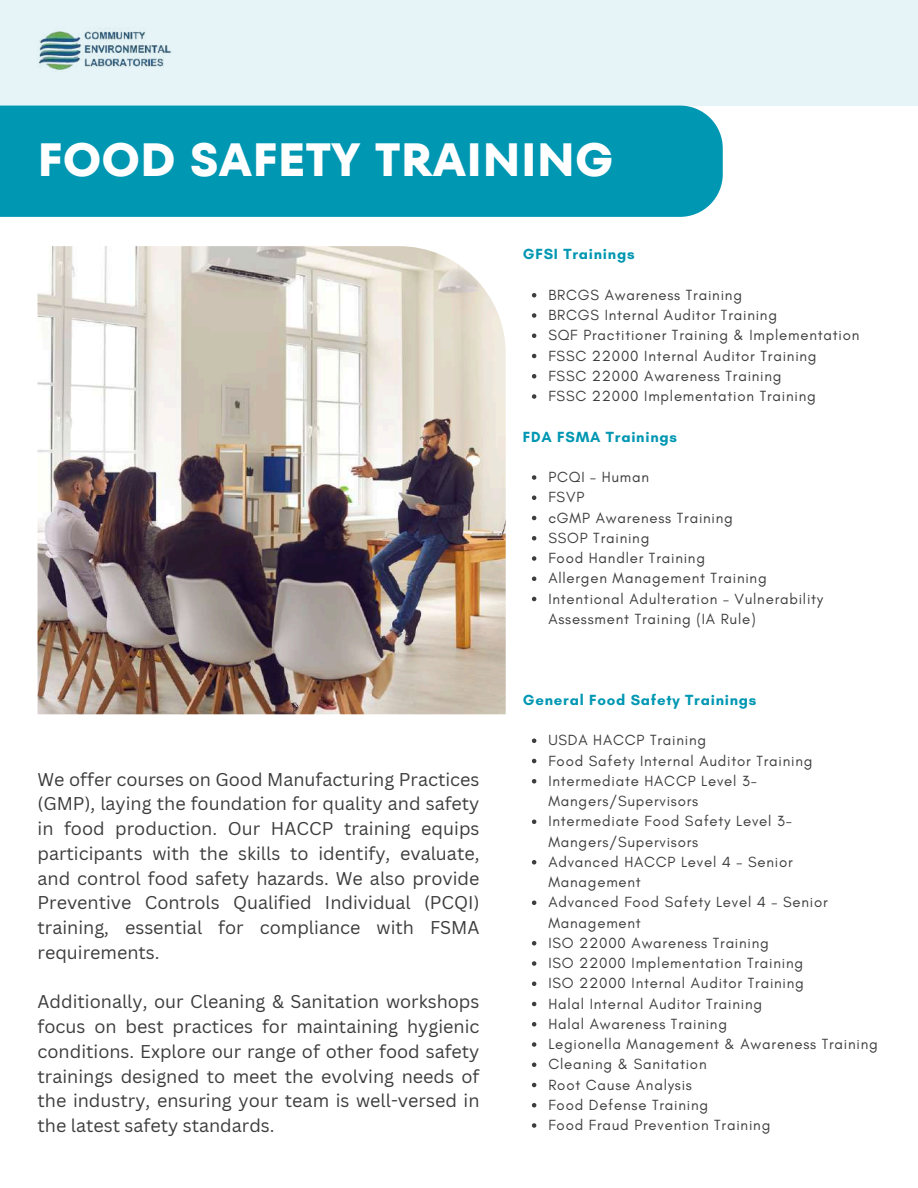
<style>
.page{position:relative;width:918px;height:1188px;background:#fff}
.page>*{position:absolute;margin:0;border:0;box-sizing:border-box;transform-origin:0 0}
.t1{font:700 46.5px "TT Fors";color:#fff}
.t2{font:18px/24.8px "Canva Sans";color:#3d3d3d;text-align:justify}
.t3{font:15px/20.2px "Glacial Indifference";letter-spacing:.05em;color:#3d3d3d}
.t4{font:700 15px "Glacial Indifference";letter-spacing:.05em;color:#0097b2}
</style>
<div class="page">
<div style="left:0;top:106px;width:723px;height:111px;background:#0097b2"></div>
<img style="left:38px;top:246px;width:468px;height:468px">
<svg style="left:532px;top:293px;width:4px;height:5px"></svg>
<svg style="left:532px;top:313px;width:4px;height:5px"></svg>
<svg style="left:532px;top:334px;width:4px;height:4px"></svg>
<svg style="left:532px;top:354px;width:4px;height:4px"></svg>
<svg style="left:532px;top:374px;width:4px;height:5px"></svg>
<svg style="left:532px;top:394px;width:4px;height:5px"></svg>
<svg style="left:532px;top:475px;width:4px;height:5px"></svg>
<svg style="left:532px;top:496px;width:4px;height:4px"></svg>
<svg style="left:532px;top:516px;width:4px;height:4px"></svg>
<svg style="left:532px;top:536px;width:4px;height:5px"></svg>
<svg style="left:532px;top:556px;width:4px;height:5px"></svg>
<svg style="left:532px;top:577px;width:4px;height:4px"></svg>
<svg style="left:532px;top:597px;width:4px;height:4px"></svg>
<svg style="left:532px;top:739px;width:4px;height:4px"></svg>
<svg style="left:532px;top:759px;width:4px;height:4px"></svg>
<svg style="left:532px;top:779px;width:4px;height:5px"></svg>
<svg style="left:532px;top:820px;width:4px;height:4px"></svg>
<svg style="left:532px;top:860px;width:4px;height:5px"></svg>
<svg style="left:532px;top:901px;width:4px;height:4px"></svg>
<svg style="left:532px;top:941px;width:4px;height:5px"></svg>
<svg style="left:532px;top:961px;width:4px;height:5px"></svg>
<svg style="left:532px;top:982px;width:4px;height:4px"></svg>
<svg style="left:532px;top:1002px;width:4px;height:4px"></svg>
<svg style="left:532px;top:1022px;width:4px;height:5px"></svg>
<svg style="left:532px;top:1042px;width:4px;height:5px"></svg>
<svg style="left:532px;top:1063px;width:4px;height:4px"></svg>
<svg style="left:532px;top:1083px;width:4px;height:4px"></svg>
<svg style="left:532px;top:1103px;width:4px;height:5px"></svg>
<svg style="left:532px;top:1123px;width:4px;height:5px"></svg>
<div style="left:0;top:0;width:918px;height:106px;background:#e6f4f7"></div>
<h1 class="t1" style="left:38px;top:128px;width:577px">FOOD SAFETY TRAINING</h1>
<p class="t2" style="left:38px;top:766px;width:444px">We offer courses on Good Manufacturing Practices (GMP), laying the foundation for quality and safety in food production. Our HACCP training equips participants with the skills to identify, evaluate, and control food safety hazards. We also provide Preventive Controls Qualified Individual (PCQI) training, essential for compliance with FSMA requirements.</p>
<p class="t2" style="left:38px;top:989px;width:444px">Additionally, our Cleaning &amp; Sanitation workshops focus on best practices for maintaining hygienic conditions. Explore our range of other food safety trainings designed to meet the evolving needs of the industry, ensuring your team is well-versed in the latest safety standards.</p>
<p class="t4" style="left:523px;top:245px;width:113px">GFSI Trainings</p>
<p class="t3" style="left:548px;top:284px;width:313px">BRCGS Awareness Training<br>BRCGS Internal Auditor Training<br>SQF Practitioner Training &amp; Implementation FSSC 22000 Internal Auditor Training<br>FSSC 22000 Awareness Training<br>FSSC 22000 Implementation Training</p>
<p class="t4" style="left:523px;top:427px;width:156px">FDA FSMA Trainings</p>
<p class="t3" style="left:548px;top:467px;width:276px">PCQI – Human<br>FSVP<br>cGMP Awareness Training<br>SSOP Training<br>Food Handler Training<br>Allergen Management Training<br>Intentional Adulteration – Vulnerability<br>Assessment Training (IA Rule)</p>
<p class="t4" style="left:523px;top:691px;width:235px">General Food Safety Trainings</p>
<p class="t3" style="left:548px;top:730px;width:331px">USDA HACCP Training<br>Food Safety Internal Auditor Training<br>Intermediate HACCP Level 3-<br>Mangers/Supervisors<br>Intermediate Food Safety Level 3-<br>Mangers/Supervisors<br>Advanced HACCP Level 4 – Senior<br>Management<br>Advanced Food Safety Level 4 – Senior<br>Management<br>ISO 22000 Awareness Training<br>ISO 22000 Implementation Training<br>ISO 22000 Internal Auditor Training<br>Halal Internal Auditor Training<br>Halal Awareness Training<br>Legionella Management &amp; Awareness Training<br>Cleaning &amp; Sanitation<br>Root Cause Analysis<br>Food Defense Training<br>Food Fraud Prevention Training</p>
</div>
